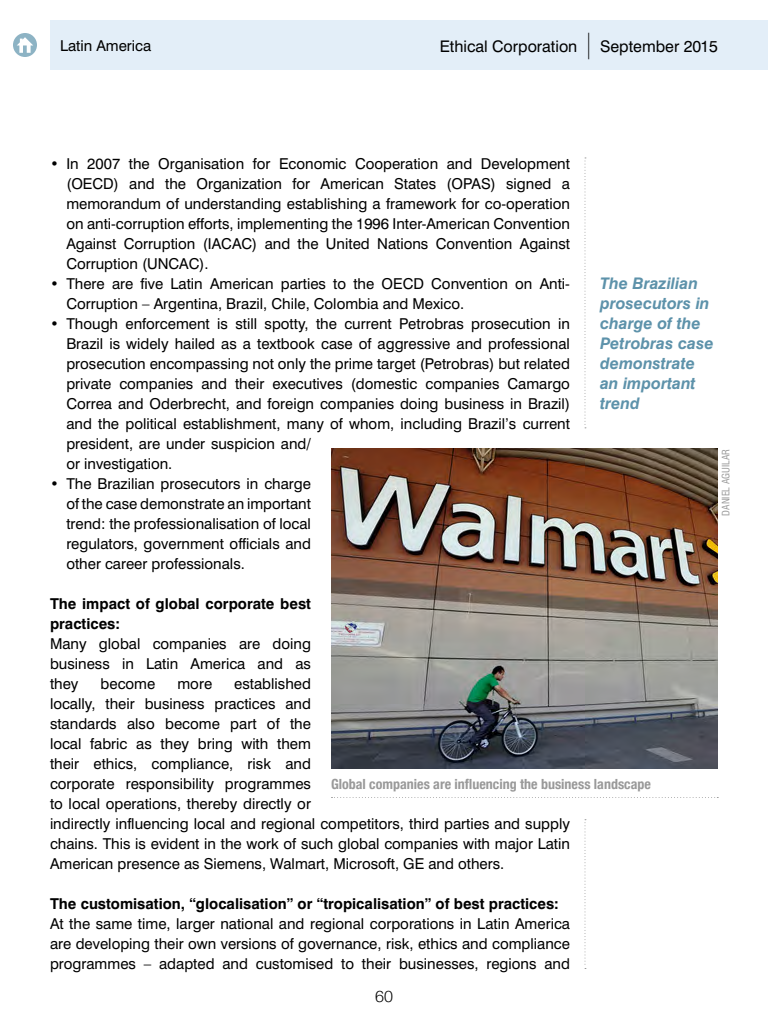
<style>
.page{position:relative;width:768px;height:1024px;background:#fff}
.page>*{position:absolute;margin:0;border:0;box-sizing:border-box;transform-origin:0 0}
.t1{font:italic 700 16px/20px "Swiss 721 BT";color:#5d92aa}
.t2{font:16px "Swiss 721 BT";color:#000}
.t3{font:300 16px "Helvetica Neue";color:#000}
.t4{font:15px/20px "Swiss 721 BT";color:#000;text-align:justify}
.t5{font:700 15px/20px "Swiss 721 BT";color:#000}
.t6{font:700 condensed 14px "Helvetica Neue";color:#999}
.t7{font:condensed 10px "Swiss 721 BT";color:#999}
.s1{font-size:26.5px}
</style>
<div class="page">
<svg style="left:13px;top:33px;width:24px;height:24px"></svg>
<div style="left:50px;top:20px;width:718px;height:50px;background:#e3eef8"></div>
<svg style="left:584px;top:157px;width:2px;height:271px"></svg>
<svg style="left:584px;top:819px;width:2px;height:150px"></svg>
<img style="left:331px;top:449px;width:387px;height:320px">
<svg style="left:332px;top:797px;width:386px;height:1px"></svg>
<p class="t2" style="left:586px;top:37px;width:133px"><span class="s1">|</span> September 2015</p>
<p class="t2" style="left:474px;top:36px;width:206px">Ethical Corporation | August</p>
<p class="t2" style="left:709px;top:36px;width:10px">4</p>
<p class="t4" style="left:60px;top:35px;width:25px">???</p>
<p class="t2" style="left:440px;top:37px;width:139px">Ethical Corporation</p>
<p class="t4" style="left:60px;top:35px;width:93px">Latin America</p>
<p class="t4" style="left:66px;top:154px;width:505px;text-indent:-16px">• In 2007 the Organisation for Economic Cooperation and Development (OECD) and the Organization for American States (OPAS) signed a memorandum of understanding establishing a framework for co-operation on anti-corruption efforts, implementing the 1996 Inter-American Convention Against Corruption (IACAC) and the United Nations Convention Against Corruption (UNCAC).</p>
<p class="t4" style="left:66px;top:274px;width:505px;text-indent:-16px">• There are five Latin American parties to the OECD Convention on Anti-<br>Corruption – Argentina, Brazil, Chile, Colombia and Mexico.</p>
<p class="t4" style="left:66px;top:314px;width:505px;text-align:left;text-indent:-16px">• Though enforcement is still spotty, the current Petrobras prosecution in Brazil is widely hailed as a textbook case of aggressive and professional prosecution encompassing not only the prime target (Petrobras) but related private companies and their executives (domestic companies Camargo Correa and Oderbrecht, and foreign companies doing business in Brazil) and the political establishment, many of whom, including Brazil’s current president, are under suspicion and/<br>or investigation.</p>
<p class="t4" style="left:66px;top:473px;width:246px;text-indent:-16px">• The Brazilian prosecutors in charge of the case demonstrate an important trend: the professionalisation of local regulators, government officials and other career professionals.</p>
<p class="t5" style="left:50px;top:593px;width:262px">The impact of global corporate best practices:</p>
<p class="t4" style="left:50px;top:633px;width:262px">Many global companies are doing business in Latin America and as they</p>
<p class="t1" style="left:600px;top:273px;width:115px">The Brazilian prosecutors in charge of the<br>Petrobras case demonstrate an important trend</p>
<p class="t4" style="left:50px;top:673px;width:522px;text-align:left;text-indent:184px">established<br>locally, their business practices and<br>standards also become part of the<br>local fabric as they bring with them<br>their ethics, compliance, risk and<br>corporate responsibility programmes<br>to local operations, thereby directly or<br>indirectly influencing local and regional competitors, third parties and supply chains. This is evident in the work of such global companies with major Latin American presence as Siemens, Walmart, Microsoft, GE and others.</p>
<p class="t5" style="left:50px;top:893px;width:510px">The customisation, “glocalisation” or “tropicalisation” of best practices:</p>
<p class="t4" style="left:50px;top:913px;width:522px">At the same time, larger national and regional corporations in Latin America are developing their own versions of governance, risk, ethics and compliance programmes – adapted and customised to their businesses, regions and</p>
<p class="t4" style="left:101px;top:673px;width:56px">become</p>
<p class="t4" style="left:177px;top:673px;width:36px">more</p>
<p class="t6" style="left:331px;top:772px;width:321px">Global companies are influencing the business landscape</p>
<p class="t3" style="left:375px;top:984px;width:19px">60</p>
<p class="t7" style="left:720px;top:516px;width:69px;rotate:-90deg">DANIEL AGUILAR</p>
</div>
